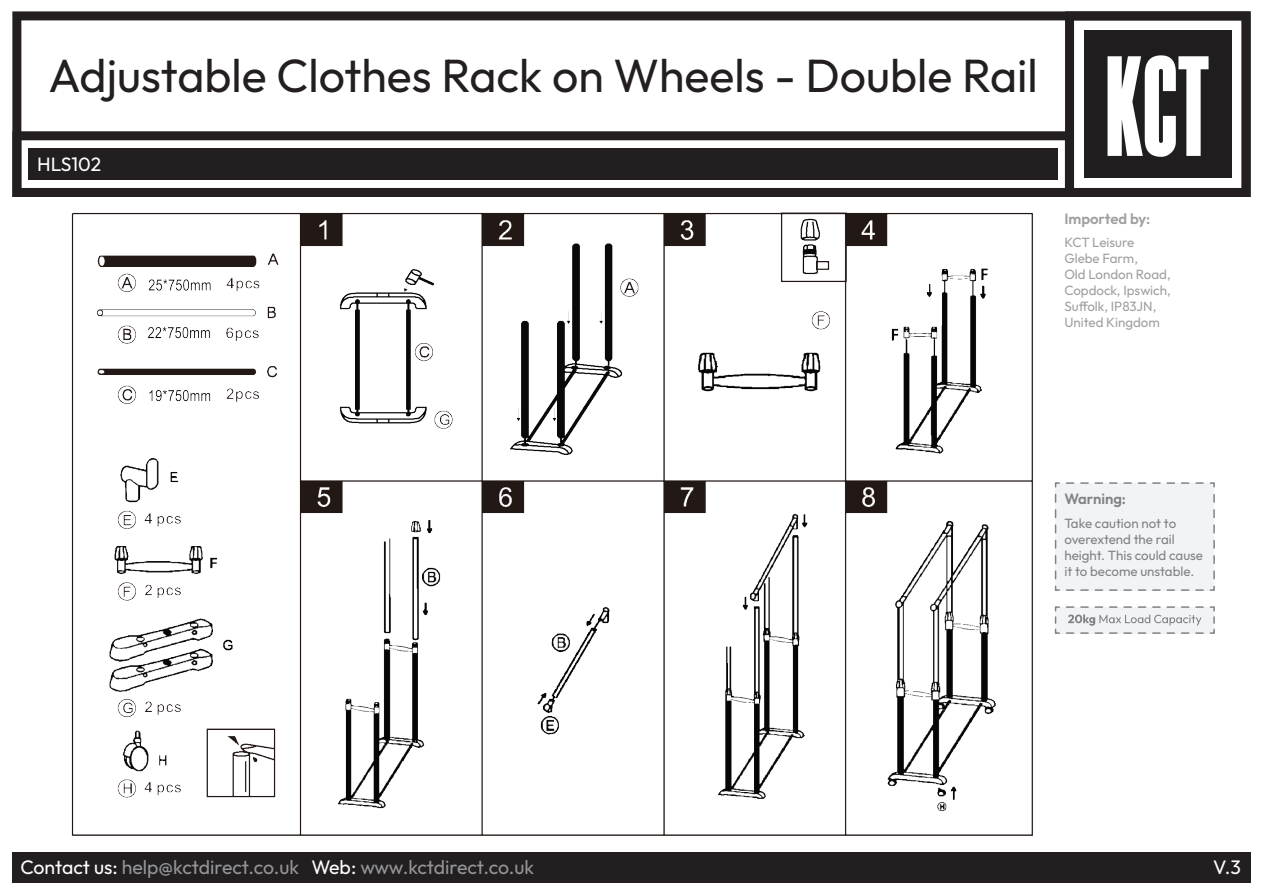
<style>
.page{position:relative;width:1263px;height:893px;background:#fff}
.page>*{position:absolute;margin:0;border:0;box-sizing:border-box;transform-origin:0 0}
.t1{font:46.5px "Outfit";color:#231f20}
.t2{font:19.5px "Outfit";letter-spacing:-.005em;color:#939598}
.t3{font:19.5px "Outfit";color:#fff}
.t4{font:19.35px "Outfit";color:#fff}
.t5{font:600 14.85px "Outfit";color:#a09f9f}
.t6{font:600 14.85px "Outfit";color:#808285}
.t7{font:600 14.85px "Outfit";color:#808184}
.t8{font:13.35px/16px "Outfit";color:#a09f9f}
.t9{font:13.35px/16px "Outfit";color:#808285}
.t10{font:13.35px/16px "Outfit";color:#808184}
.s1{color:#fff}
</style>
<div class="page">
<svg style="left:12px;top:11px;width:1053px;height:120px"></svg>
<svg style="left:1065px;top:11px;width:185px;height:186px"></svg>
<svg style="left:12px;top:131px;width:1062px;height:66px;fill:#231f20"></svg>
<div style="left:1054px;top:482px;width:161px;height:109px;background:#f2f3f4"></div>
<div style="left:12px;top:852px;width:1238px;height:31px;background:#231f20"></div>
<img style="left:71px;top:212px;width:962px;height:624px">
<svg style="left:1054px;top:606px;width:161px;height:28px"></svg>
<h1 class="t1" style="left:48px;top:46px;width:991px">Adjustable Clothes Rack on Wheels - Double Rail</h1>
<h3 class="t4" style="left:37px;top:152px;width:66px">HLS102</h3>
<p class="t5" style="left:1064px;top:209px;width:87px">Imported by:</p>
<p class="t8" style="left:1064px;top:235px;width:108px">KCT Leisure<br>Glebe Farm,<br>Old London Road,<br>Copdock, Ipswich,<br>Suffolk, IP83JN,<br>United Kingdom</p>
<p class="t7" style="left:1062px;top:489px;width:63px">Warning:</p>
<p class="t10" style="left:1062px;top:514px;width:140px">Take caution not to overextend the rail height. This could cause it to become unstable.</p>
<p class="t6" style="left:1064px;top:489px;width:63px">Warning:</p>
<p class="t9" style="left:1064px;top:515px;width:140px">Take caution not to overextend the rail height. This could cause it to become unstable.</p>
<h2 class="t2" style="left:20px;top:855px;width:515px"><span class="s1">Contact us:</span> help@kctdirect.co.uk <span class="s1">Web:</span> www.kctdirect.co.uk</h2>
<h2 class="t3" style="left:1213px;top:855px;width:30px">V.3</h2>
</div>
